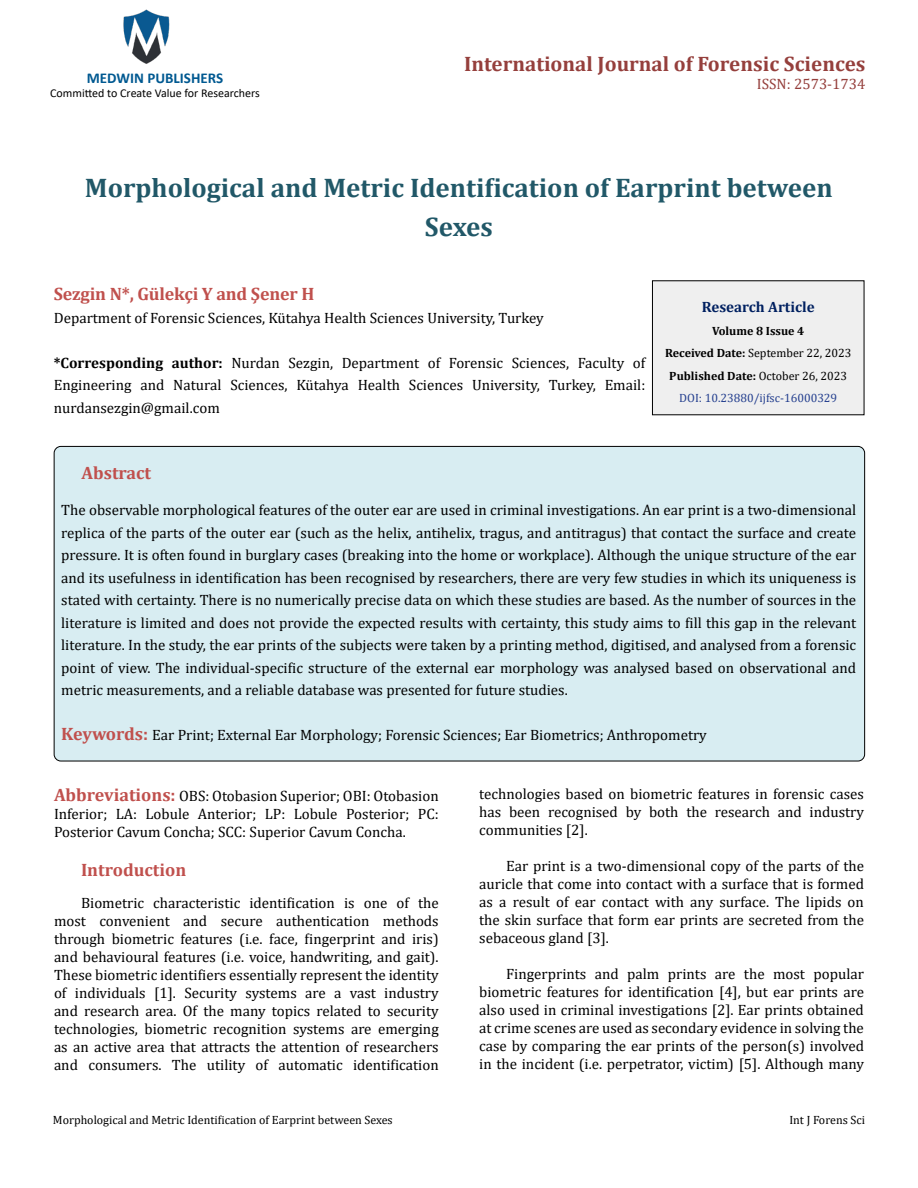
<style>
.page{position:relative;width:918px;height:1188px;background:#fff}
.page>*{position:absolute;margin:0;border:0;box-sizing:border-box;transform-origin:0 0}
.t1{font:700 27px/39px "Cambria";color:#215868;text-align:center}
.t2{font:700 21px "Cambria";color:#953f3c}
.t3{font:700 18px "Cambria";letter-spacing:-.005em;color:#c0504d}
.t4{font:15px/18px "Cambria";color:#000;text-align:justify}
.t5{font:700 15px "Calibri";color:#005991}
.t6{font:700 15px "Cambria";color:#002060}
.t7{font:15px "Cambria";color:#953f3c}
.t8{font:700 12px/22.5px "Cambria";color:#000;text-align:center}
.t9{font:12px "Cambria";color:#000}
.t10{font:12px "Calibri";color:#000}
.s1{font-weight:700}
.s2{font-weight:400}
.s3{font-weight:400;color:#25408f}
.s4{font-weight:700;font-size:18px;color:#c0504d}
</style>
<div class="page">
<img style="left:123px;top:9px;width:47px;height:55px">
<div style="left:652px;top:281px;width:212px;height:134px;background:#efefef"></div>
<div style="left:54px;top:446px;width:811px;height:315px;background:#d8edf2;border-radius:7px"></div>
<p class="t5" style="left:87px;top:67px;width:138px">MEDWIN PUBLISHERS</p>
<p class="t10" style="left:50px;top:85px;width:211px">Committed to Create Value for Researchers</p>
<h2 class="t2" style="left:464px;top:49px;width:403px">International Journal of Forensic Sciences</h2>
<p class="t7" style="left:757px;top:75px;width:110px">ISSN: 2573-1734</p>
<h1 class="t1" style="left:85px;top:167px;width:750px">Morphological and Metric Identification of Earprint between<br>Sexes</h1>
<p class="t3" style="left:54px;top:281px;width:262px">Sezgin N*, Gülekçi Y and Şener H</p>
<p class="t4" style="left:54px;top:308px;width:492px">Department of Forensic Sciences, Kütahya Health Sciences University, Turkey</p>
<p class="t4" style="left:54px;top:351px;width:593px;line-height:22.5px"><span class="s1">*Corresponding author:</span> Nurdan Sezgin, Department of Forensic Sciences, Faculty of Engineering and Natural Sciences, Kütahya Health Sciences University, Turkey, Email: nurdansezgin@gmail.com</p>
<p class="t6" style="left:702px;top:297px;width:114px">Research Article</p>
<p class="t8" style="left:665px;top:319px;width:188px">Volume 8 Issue 4<br>Received Date: <span class="s2">September 22, 2023<br></span>Published Date: <span class="s2">October 26, 2023<br></span><span class="s3">DOI: 10.23880/ijfsc-16000329</span></p>
<p class="t3" style="left:82px;top:461px;width:71px">Abstract</p>
<p class="t4" style="left:61px;top:499px;width:797px;line-height:22.5px">The observable morphological features of the outer ear are used in criminal investigations. An ear print is a two-dimensional replica of the parts of the outer ear (such as the helix, antihelix, tragus, and antitragus) that contact the surface and create pressure. It is often found in burglary cases (breaking into the home or workplace). Although the unique structure of the ear and its usefulness in identification has been recognised by researchers, there are very few studies in which its uniqueness is stated with certainty. There is no numerically precise data on which these studies are based. As the number of sources in the literature is limited and does not provide the expected results with certainty, this study aims to fill this gap in the relevant literature. In the study, the ear prints of the subjects were taken by a printing method, digitised, and analysed from a forensic point of view. The individual-specific structure of the external ear morphology was analysed based on observational and metric measurements, and a reliable database was presented for future studies.</p>
<p class="t4" style="left:61px;top:726px;width:647px"><span class="s4">Keywords:</span> Ear Print; External Ear Morphology; Forensic Sciences; Ear Biometrics; Anthropometry</p>
<p class="t4" style="left:54px;top:787px;width:386px"><span class="s4">Abbreviations:</span> OBS: Otobasion Superior; OBI: Otobasion Inferior; LA: Lobule Anterior; LP: Lobule Posterior; PC:<br>Posterior Cavum Concha; SCC: Superior Cavum Concha.</p>
<p class="t3" style="left:81px;top:857px;width:107px">Introduction</p>
<p class="t4" style="left:54px;top:894px;width:386px;text-indent:27px">Biometric characteristic identification is one of the most convenient and secure authentication methods through biometric features (i.e. face, fingerprint and iris) and behavioural features (i.e. voice, handwriting, and gait).<br>These biometric identifiers essentially represent the identity of individuals [1]. Security systems are a vast industry and research area. Of the many topics related to security technologies, biometric recognition systems are emerging as an active area that attracts the attention of researchers and consumers. The utility of automatic identification</p>
<p class="t4" style="left:479px;top:785px;width:386px">technologies based on biometric features in forensic cases has been recognised by both the research and industry communities [2].</p>
<p class="t4" style="left:479px;top:857px;width:386px;text-indent:27px">Ear print is a two-dimensional copy of the parts of the auricle that come into contact with a surface that is formed as a result of ear contact with any surface. The lipids on the skin surface that form ear prints are secreted from the sebaceous gland [3].</p>
<p class="t4" style="left:479px;top:965px;width:386px;text-indent:27px">Fingerprints and palm prints are the most popular biometric features for identification [4], but ear prints are also used in criminal investigations [2]. Ear prints obtained at crime scenes are used as secondary evidence in solving the case by comparing the ear prints of the person(s) involved in the incident (i.e. perpetrator, victim) [5]. Although many</p>
<p class="t9" style="left:53px;top:1113px;width:341px">Morphological and Metric Identification of Earprint between Sexes</p>
<p class="t9" style="left:789px;top:1113px;width:77px">Int J Forens Sci</p>
</div>
